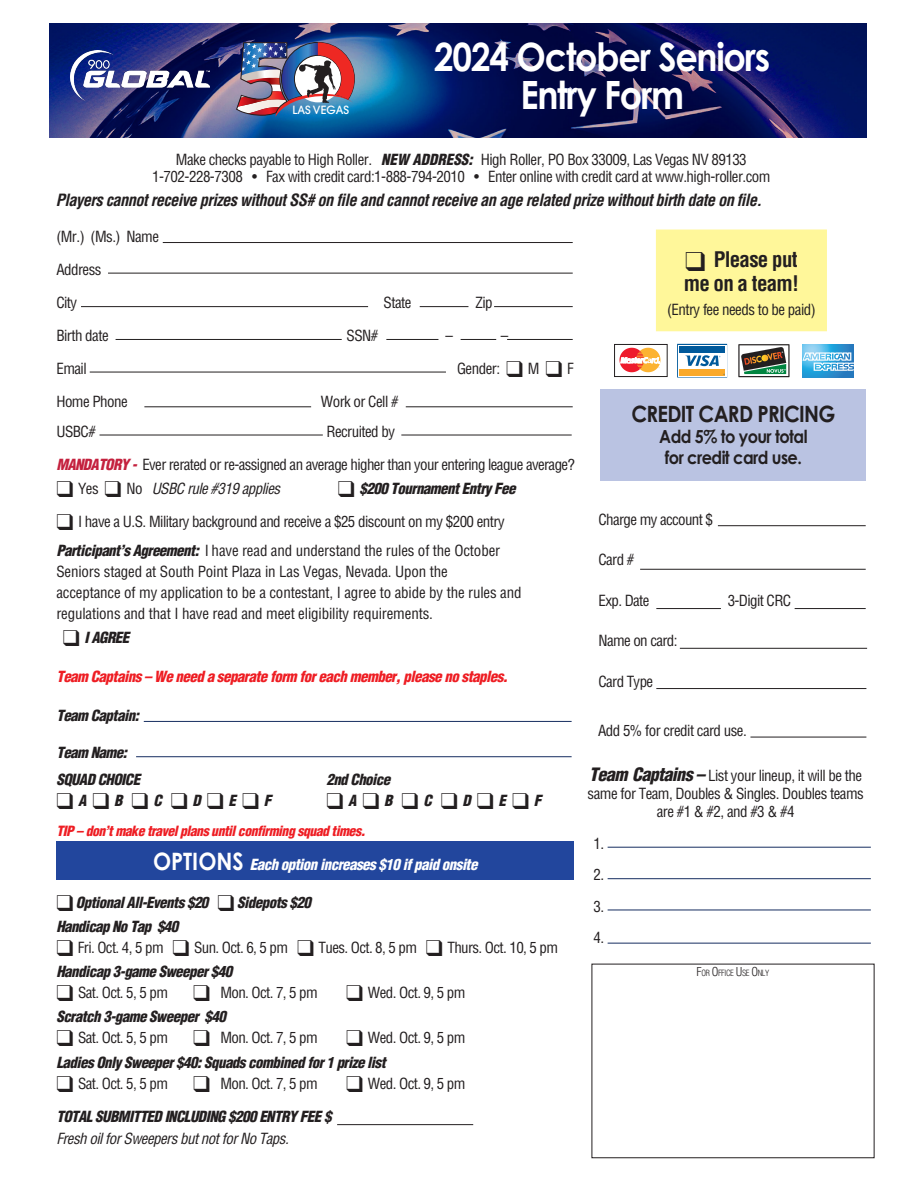
<style>
.page{position:relative;width:918px;height:1188px;background:#fff}
.page>*{position:absolute;margin:0;border:0;box-sizing:border-box;transform-origin:0 0}
.t1{font:700 39px/37.5px "Century Gothic Pro";letter-spacing:-.035em;color:#fff;text-align:center;scale:.9 1}
.t2{font:700 22.5px "Century Gothic Pro";letter-spacing:-.035em;color:#231f20;scale:.9 1}
.t3{font:700 condensed 21px/24px "Helvetica";letter-spacing:-.035em;color:#231f20}
.t4{font:700 18px/21px "Century Gothic Pro";letter-spacing:-.035em;color:#231f20;text-align:center;scale:.9 1}
.t5{font:italic 700 condensed 16.5px "Helvetica";letter-spacing:-.035em;color:#231f20}
.t6{font:condensed 15px/18px "Helvetica";letter-spacing:-.035em;color:#231f20;text-align:center}
.t7{font:italic 900 condensed 15px/27px "Helvetica";letter-spacing:-.035em;color:#231f20}
.t8{font:condensed 15px/21px "Helvetica";letter-spacing:-.01em;color:#231f20}
.t9{font:italic 900 condensed 15px "Helvetica";letter-spacing:-.035em;color:#ee1d23}
.t10{font:italic condensed 15px "Helvetica";letter-spacing:-.035em;color:#231f20}
.t11{font:italic 900 condensed 15px "Helvetica";letter-spacing:-.035em;color:#fff}
.t12{font:italic 900 condensed 13.8px "Helvetica";letter-spacing:-.035em;color:#ee1d23}
.t13{font:500 11.25px "Avant Garde";color:#fff}
.t14{font:300 condensed 8.4px "Helvetica";letter-spacing:-.05em;color:#231f20}
.s1{font-weight:900;font-style:italic}
.s2{font-weight:900;font-style:italic;color:#c4213e}
.s3{font-style:normal}
.s4{font-family:"Century Gothic Pro";font-weight:700;font-style:normal;font-stretch:normal;font-size:24px}
.s5{font-weight:900;font-style:italic;font-size:18px}
.s6{font-size:12px}
</style>
<div class="page">
<img style="left:49px;top:23px;width:817px;height:115px">
<hr style="left:163px;top:242px;width:410px;height:1px;background:#231f20">
<hr style="left:108px;top:273px;width:465px;height:1px;background:#231f20">
<hr style="left:116px;top:339px;width:226px;height:1px;background:#231f20">
<hr style="left:386px;top:339px;width:52px;height:1px;background:#231f20">
<hr style="left:461px;top:339px;width:35px;height:1px;background:#231f20">
<hr style="left:144px;top:406px;width:167px;height:1px;background:#231f20">
<hr style="left:406px;top:406px;width:167px;height:1px;background:#231f20">
<hr style="left:81px;top:306px;width:287px;height:1px;background:#231f20">
<hr style="left:420px;top:306px;width:48px;height:1px;background:#231f20">
<hr style="left:494px;top:306px;width:79px;height:1px;background:#231f20">
<hr style="left:90px;top:372px;width:356px;height:1px;background:#231f20">
<hr style="left:507px;top:339px;width:66px;height:1px;background:#231f20">
<hr style="left:100px;top:435px;width:223px;height:1px;background:#231f20">
<div style="left:56px;top:842px;width:518px;height:38px;background:#22469d"></div>
<hr style="left:401px;top:435px;width:171px;height:1px;background:#231f20">
<div style="left:600px;top:389px;width:266px;height:91px;background:#bac3e2"></div>
<svg style="left:803px;top:344px;width:51px;height:33px"></svg>
<svg style="left:619px;top:348px;width:42px;height:24px"></svg>
<div style="left:614px;top:344px;width:53px;height:33px;border:1px solid #231f20"></div>
<div style="left:676px;top:343px;width:53px;height:35px;background:#dae6f0"></div>
<svg style="left:677px;top:344px;width:50px;height:34px;background:#a0b1b1"></svg>
<svg style="left:738px;top:344px;width:52px;height:33px"></svg>
<svg style="left:802px;top:352px;width:52px;height:19px"></svg>
<div style="left:656px;top:229px;width:171px;height:102px;background:#fff79a"></div>
<hr style="left:144px;top:721px;width:428px;height:1px;background:#162d60">
<hr style="left:136px;top:756px;width:436px;height:1px;background:#162d60">
<div style="left:592px;top:964px;width:282px;height:194px;border:1px solid #231f20"></div>
<hr style="left:337px;top:1124px;width:136px;height:1px;background:#231f20">
<img style="left:70px;top:50px;width:139px;height:51px">
<hr style="left:608px;top:847px;width:263px;height:1px;background:#162d60">
<hr style="left:608px;top:878px;width:263px;height:1px;background:#162d60">
<hr style="left:608px;top:910px;width:263px;height:1px;background:#162d60">
<hr style="left:608px;top:943px;width:263px;height:1px;background:#162d60">
<hr style="left:718px;top:525px;width:148px;height:1px;background:#231f20">
<hr style="left:640px;top:569px;width:226px;height:1px;background:#231f20">
<hr style="left:656px;top:688px;width:210px;height:1px;background:#231f20">
<hr style="left:750px;top:737px;width:116px;height:1px;background:#231f20">
<hr style="left:656px;top:608px;width:65px;height:1px;background:#231f20">
<hr style="left:795px;top:608px;width:71px;height:1px;background:#231f20">
<hr style="left:680px;top:648px;width:187px;height:1px;background:#231f20">
<img style="left:236px;top:42px;width:119px;height:75px">
<p class="t13" style="left:292px;top:103px;width:58px">LAS VEGAS</p>
<p class="t1" style="left:434px;top:38px;width:375px">2024 October Seniors<br>Entry Form</p>
<p class="t6" style="left:152px;top:151px;width:620px;line-height:16.5px">Make checks payable to High Roller. <span class="s1">NEW ADDRESS:</span> High Roller, PO Box 33009, Las Vegas NV 89133<br>1-702-228-7308 • Fax with credit card:1-888-794-2010 • Enter online with credit card at www.high-roller.com</p>
<p class="t5" style="left:56px;top:190px;width:708px">Players cannot receive prizes without SS# on file and cannot receive an age related prize without birth date on file.</p>
<p class="t6" style="left:56px;top:227px;width:104px">(Mr.) (Ms.) Name</p>
<p class="t6" style="left:56px;top:260px;width:47px">Address</p>
<p class="t6" style="left:56px;top:293px;width:22px">City</p>
<p class="t6" style="left:384px;top:293px;width:29px">State</p>
<p class="t6" style="left:475px;top:293px;width:19px">Zip</p>
<p class="t6" style="left:56px;top:326px;width:54px">Birth date</p>
<p class="t6" style="left:347px;top:326px;width:33px">SSN#</p>
<p class="t6" style="left:446px;top:326px;width:9px">–</p>
<p class="t6" style="left:501px;top:326px;width:9px">–</p>
<p class="t6" style="left:56px;top:359px;width:32px">Email</p>
<p class="t6" style="left:457px;top:359px;width:118px">Gender: ❑ M ❑ F</p>
<p class="t6" style="left:56px;top:392px;width:73px">Home Phone</p>
<p class="t6" style="left:321px;top:392px;width:79px">Work or Cell #</p>
<p class="t6" style="left:56px;top:423px;width:41px">USBC#</p>
<p class="t6" style="left:326px;top:423px;width:70px">Recruited by</p>
<p class="t6" style="left:56px;top:456px;width:520px"><span class="s2">MANDATORY -</span> Ever rerated or re-assigned an average higher than your entering league average?</p>
<p class="t10" style="left:56px;top:480px;width:225px">❑ <span class="s3">Yes</span> ❑ <span class="s3">No</span> USBC rule #319 applies</p>
<p class="t7" style="left:338px;top:475px;width:179px">❑ $200 Tournament Entry Fee</p>
<p class="t6" style="left:56px;top:513px;width:450px">❑ I have a U.S. Military background and receive a $25 discount on my $200 entry</p>
<p class="t8" style="left:56px;top:540px;width:467px"><span class="s1">Participant’s Agreement:</span> I have read and understand the rules of the October Seniors staged at South Point Plaza in Las Vegas, Nevada. Upon the<br>acceptance of my application to be a contestant, I agree to abide by the rules and regulations and that I have read and meet eligibility requirements.</p>
<p class="t7" style="left:63px;top:624px;width:68px">❑ I AGREE</p>
<p class="t9" style="left:56px;top:667px;width:453px">Team Captains – We need a separate form for each member, please no staples.</p>
<p class="t7" style="left:56px;top:702px;width:84px">Team Captain:</p>
<p class="t7" style="left:56px;top:739px;width:85px">Team Name:<br>SQUAD CHOICE</p>
<p class="t7" style="left:326px;top:766px;width:66px">2nd Choice</p>
<p class="t7" style="left:56px;top:787px;width:216px">❑ A ❑ B ❑ C ❑ D ❑ E ❑ F</p>
<p class="t7" style="left:326px;top:787px;width:216px">❑ A ❑ B ❑ C ❑ D ❑ E ❑ F</p>
<p class="t12" style="left:56px;top:822px;width:310px">TIP – don’t make travel plans until confirming squad times.</p>
<p class="t11" style="left:153px;top:855px;width:326px"><span class="s4">OPTIONS</span> Each option increases $10 if paid onsite</p>
<p class="t7" style="left:56px;top:889px;width:256px">❑ Optional All-Events $20 ❑ Sidepots $20</p>
<p class="t7" style="left:56px;top:913px;width:123px">Handicap No Tap $40</p>
<p class="t6" style="left:56px;top:938px;width:503px">❑ Fri. Oct. 4, 5 pm ❑ Sun. Oct. 6, 5 pm ❑ Tues. Oct. 8, 5 pm ❑ Thurs. Oct. 10, 5 pm</p>
<p class="t7" style="left:56px;top:958px;width:177px">Handicap 3-game Sweeper $40</p>
<p class="t6" style="left:56px;top:984px;width:263px">❑ Sat. Oct. 5, 5 pm ❑ Mon. Oct. 7, 5 pm</p>
<p class="t6" style="left:346px;top:984px;width:121px">❑ Wed. Oct. 9, 5 pm</p>
<p class="t7" style="left:56px;top:1003px;width:171px">Scratch 3-game Sweeper $40</p>
<p class="t6" style="left:56px;top:1029px;width:263px">❑ Sat. Oct. 5, 5 pm ❑ Mon. Oct. 7, 5 pm</p>
<p class="t6" style="left:346px;top:1029px;width:121px">❑ Wed. Oct. 9, 5 pm</p>
<p class="t7" style="left:56px;top:1049px;width:331px">Ladies Only Sweeper $40: Squads combined for 1 prize list</p>
<p class="t6" style="left:56px;top:1074px;width:263px">❑ Sat. Oct. 5, 5 pm ❑ Mon. Oct. 7, 5 pm</p>
<p class="t6" style="left:346px;top:1074px;width:121px">❑ Wed. Oct. 9, 5 pm</p>
<p class="t7" style="left:56px;top:1103px;width:277px">TOTAL SUBMITTED INCLUDING $200 ENTRY FEE $</p>
<p class="t10" style="left:56px;top:1129px;width:234px">Fresh oil for Sweepers but not for No Taps.</p>
<p class="t3" style="left:684px;top:247px;width:117px">❑ Please put me on a team!</p>
<p class="t6" style="left:667px;top:301px;width:150px">(Entry fee needs to be paid)</p>
<p class="t2" style="left:631px;top:400px;width:228px">CREDIT CARD PRICING</p>
<p class="t4" style="left:659px;top:426px;width:166px">Add 5% to your total for credit card use.</p>
<p class="t6" style="left:599px;top:510px;width:116px">Charge my account $</p>
<p class="t6" style="left:599px;top:551px;width:37px">Card #</p>
<p class="t6" style="left:599px;top:591px;width:53px">Exp. Date</p>
<p class="t6" style="left:728px;top:591px;width:65px">3-Digit CRC</p>
<p class="t6" style="left:599px;top:632px;width:81px">Name on card:</p>
<p class="t6" style="left:599px;top:672px;width:56px">Card Type</p>
<p class="t6" style="left:598px;top:721px;width:150px">Add 5% for credit card use.</p>
<p class="t6" style="left:588px;top:766px;width:278px"><span class="s5">Team Captains –</span> List your lineup, it will be the same for Team, Doubles &amp; Singles. Doubles teams are #1 &amp; #2, and #3 &amp; #4</p>
<p class="t6" style="left:594px;top:834px;width:12px">1.</p>
<p class="t6" style="left:594px;top:865px;width:12px">2.</p>
<p class="t6" style="left:594px;top:897px;width:12px">3.</p>
<p class="t6" style="left:594px;top:928px;width:12px">4.</p>
<p class="t14" style="left:697px;top:967px;width:74px"><span class="s6">F</span>OR <span class="s6">O</span>FFICE <span class="s6">U</span>SE <span class="s6">O</span>NLY</p>
</div>
